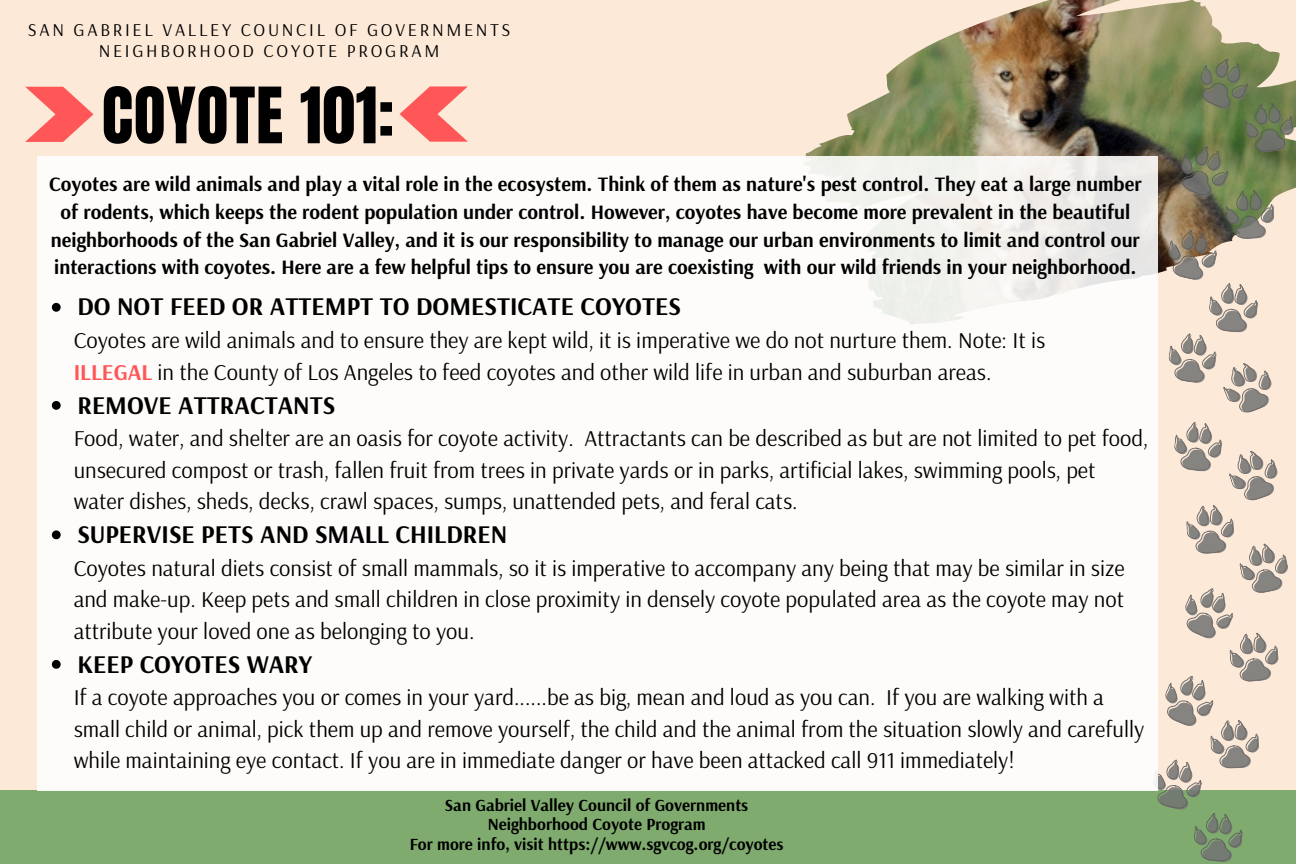
<style>
.page{position:relative;width:1296px;height:864px;background:#fce9d8}
.page>*{position:absolute;margin:0;border:0;box-sizing:border-box;transform-origin:0 0}
.t1{font:66px "Anton";letter-spacing:.01em;color:#000}
.t2{font:700 25.5px "Arsenal";color:#000}
.t3{font:22.5px/31.5px "Arsenal";color:#000}
.t4{font:700 20.4px/27.6px "Arsenal";color:#000;text-align:center}
.t5{font:18px "Arsenal";letter-spacing:.15em;color:#000}
.t6{font:700 16.8px "Arsenal";color:#000}
.s1{font-weight:700;color:#ff5757}
</style>
<div class="page">
<div style="left:0;top:790px;width:1296px;height:74px;background:#80ab6e"></div>
<img style="left:805px;top:0;width:491px;height:188px">
<svg style="left:1151px;top:55px;width:144px;height:807px"></svg>
<div style="left:37px;top:156px;width:1120px;height:635px;background:#fff"></div>
<svg style="left:52px;top:303px;width:9px;height:9px"></svg>
<svg style="left:52px;top:401px;width:9px;height:9px"></svg>
<svg style="left:52px;top:530px;width:9px;height:9px"></svg>
<svg style="left:52px;top:660px;width:9px;height:9px"></svg>
<svg style="left:25px;top:87px;width:68px;height:55px"></svg>
<svg style="left:400px;top:86px;width:68px;height:56px"></svg>
<p class="t5" style="left:28px;top:18px;width:484px">SAN GABRIEL VALLEY COUNCIL OF GOVERNMENTS</p>
<p class="t5" style="left:99px;top:39px;width:342px">NEIGHBORHOOD COYOTE PROGRAM</p>
<p class="t1" style="left:102px;top:68px;width:294px">COYOTE 101:</p>
<p class="t4" style="left:49px;top:170px;width:1094px">Coyotes are wild animals and play a vital role in the ecosystem. Think of them as nature's pest control. They eat a large number of rodents, which keeps the rodent population under control. However, coyotes have become more prevalent in the beautiful neighborhoods of the San Gabriel Valley, and it is our responsibility to manage our urban environments to limit and control our interactions with coyotes. Here are a few helpful tips to ensure you are coexisting with our wild friends in your neighborhood.</p>
<p class="t2" style="left:77px;top:290px;width:605px">DO NOT FEED OR ATTEMPT TO DOMESTICATE COYOTES</p>
<p class="t3" style="left:74px;top:324px;width:973px">Coyotes are wild animals and to ensure they are kept wild, it is imperative we do not nurture them. Note: It is<br><span class="s1">ILLEGAL</span> in the County of Los Angeles to feed coyotes and other wild life in urban and suburban areas.</p>
<p class="t2" style="left:77px;top:388px;width:260px">REMOVE ATTRACTANTS</p>
<p class="t3" style="left:74px;top:422px;width:1076px">Food, water, and shelter are an oasis for coyote activity. Attractants can be described as but are not limited to pet food, unsecured compost or trash, fallen fruit from trees in private yards or in parks, artificial lakes, swimming pools, pet water dishes, sheds, decks, crawl spaces, sumps, unattended pets, and feral cats.</p>
<p class="t2" style="left:77px;top:518px;width:432px">SUPERVISE PETS AND SMALL CHILDREN</p>
<p class="t3" style="left:74px;top:552px;width:1053px;text-align:justify">Coyotes natural diets consist of small mammals, so it is imperative to accompany any being that may be similar in size and make-up. Keep pets and small children in close proximity in densely coyote populated area as the coyote may not attribute your loved one as belonging to you.</p>
<p class="t2" style="left:77px;top:647px;width:236px">KEEP COYOTES WARY</p>
<p class="t3" style="left:74px;top:681px;width:1072px">If a coyote approaches you or comes in your yard......be as big, mean and loud as you can. If you are walking with a small child or animal, pick them up and remove yourself, the child and the animal from the situation slowly and carefully while maintaining eye contact. If you are in immediate danger or have been attacked call 911 immediately!</p>
<p class="t6" style="left:445px;top:795px;width:305px">San Gabriel Valley Council of Governments</p>
<p class="t6" style="left:488px;top:814px;width:220px">Neighborhood Coyote Program</p>
<p class="t6" style="left:410px;top:833px;width:375px">For more info, visit https://www.sgvcog.org/coyotes</p>
</div>
